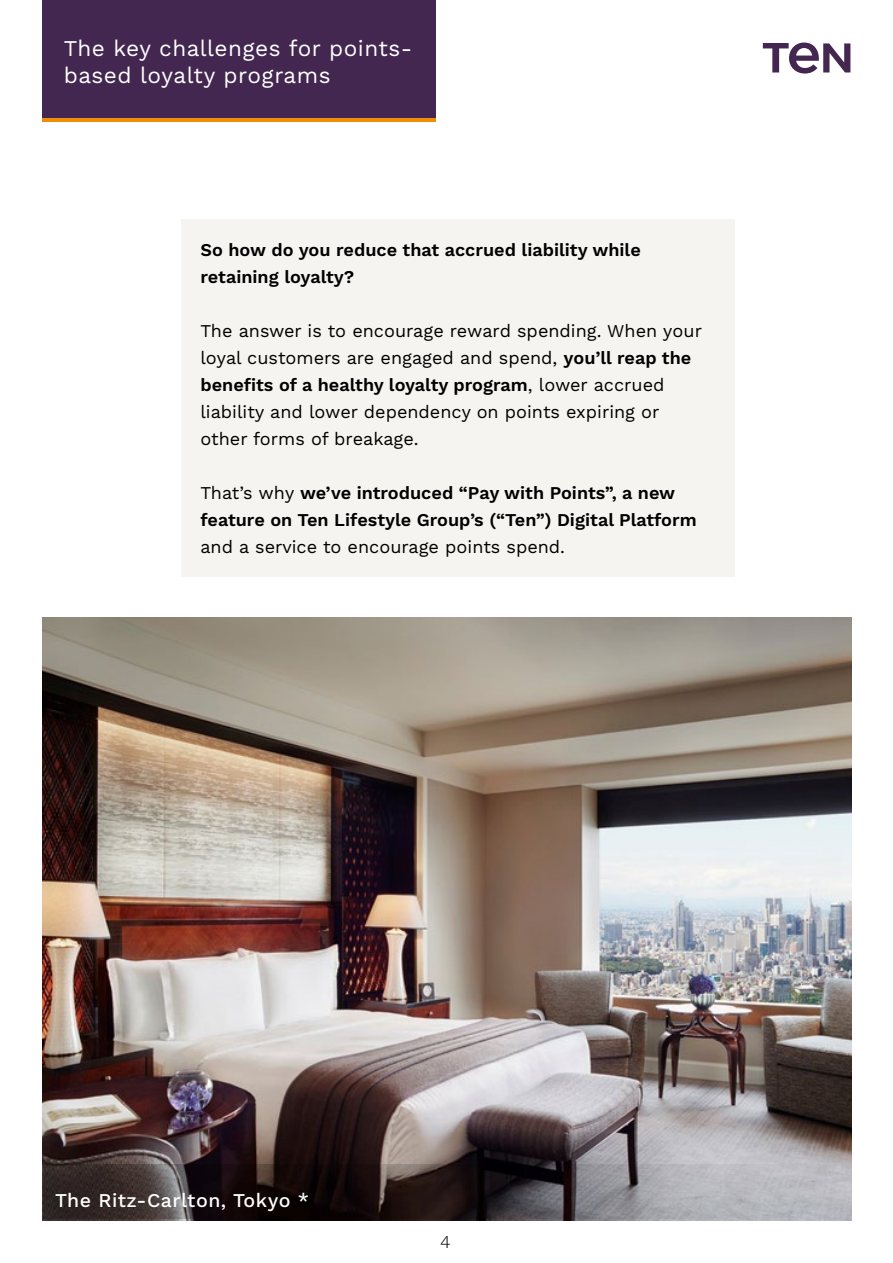
<style>
.page{position:relative;width:893px;height:1263px;background:#fff}
.page>*{position:absolute;margin:0;border:0;box-sizing:border-box;transform-origin:0 0}
.t1{font:22.5px/27px "Work Sans";letter-spacing:.02em;color:#fff}
.t2{font:500 19.5px "Work Sans";letter-spacing:.025em;color:#fff}
.t3{font:18px/27px "Work Sans";color:#000}
.t4{font:600 18px/27px "Work Sans";color:#000}
.t5{font:300 18px "Work Sans";color:#000}
.s1{font-weight:600}
.s2{font-weight:400}
</style>
<div class="page">
<svg style="left:763px;top:43px;width:87px;height:31px"></svg>
<div style="left:43px;top:0;width:393px;height:122px;background:#442751"></div>
<hr style="left:43px;top:119px;width:393px;height:3px;background:#ef8d07">
<div style="left:181px;top:219px;width:553px;height:357px;background:#f5f4f0"></div>
<img style="left:43px;top:617px;width:808px;height:603px">
<svg style="left:43px;top:1164px;width:808px;height:55px;background:#554f51"></svg>
<p class="t1" style="left:64px;top:36px;width:350px">The key challenges for points&shy;based loyalty programs</p>
<p class="t4" style="left:200px;top:237px;width:442px">So how do you reduce that accrued liability while retaining loyalty?</p>
<p class="t3" style="left:200px;top:318px;width:503px">The answer is to encourage reward spending. When your loyal customers are engaged and spend, <span class="s1">you’ll reap the benefits of a healthy loyalty program</span>, lower accrued liability and lower dependency on points expiring or other forms of breakage.</p>
<p class="t4" style="left:200px;top:480px;width:498px"><span class="s2">That’s why</span> we’ve introduced “Pay with Points”, a new feature on Ten Lifestyle Group’s (“Ten”) Digital Platform</p>
<p class="t3" style="left:200px;top:534px;width:366px">and a service to encourage points spend.</p>
<p class="t2" style="left:55px;top:1189px;width:256px">The Ritz-Carlton, Tokyo *</p>
<p class="t5" style="left:440px;top:1231px;width:12px">4</p>
</div>
